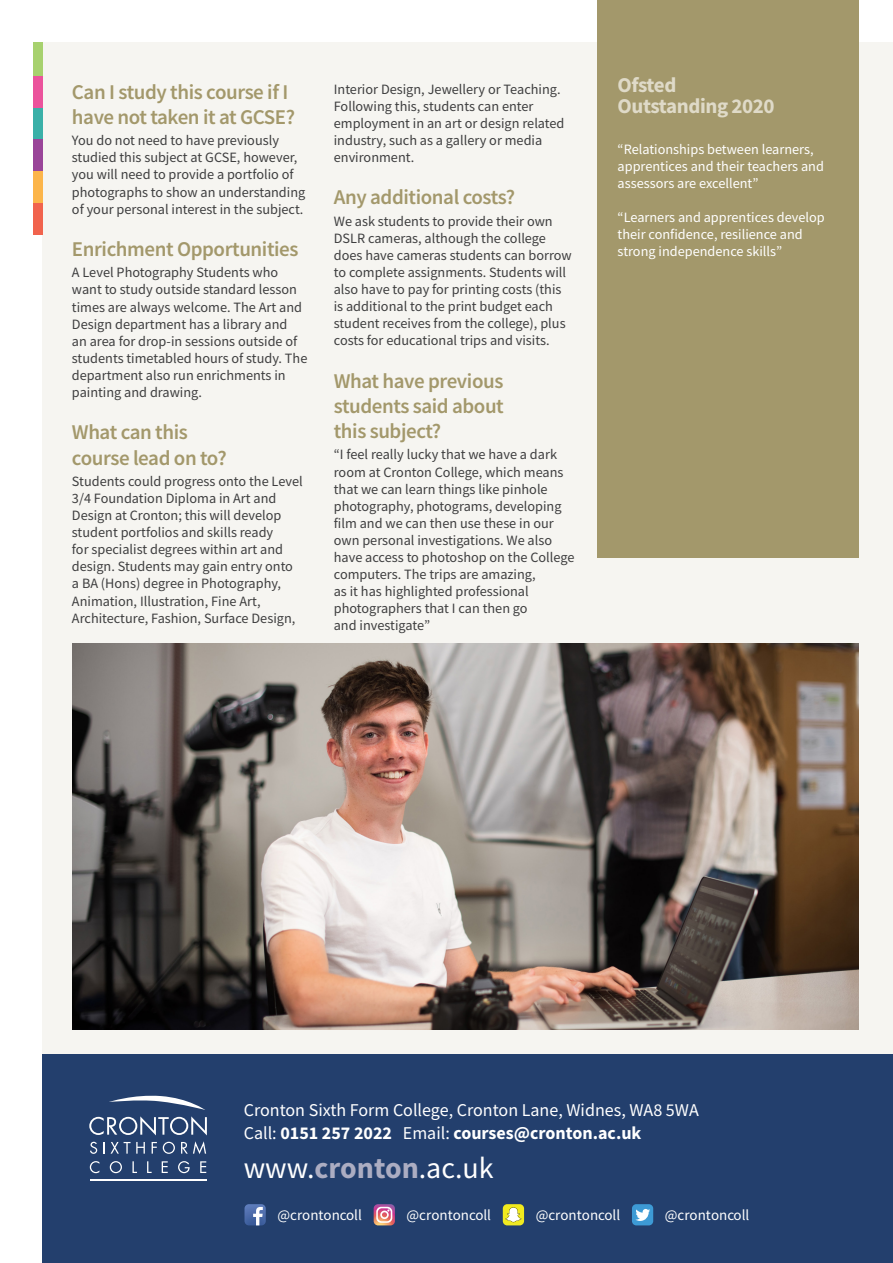
<style>
.page{position:relative;width:893px;height:1263px;background:#fff}
.page>*{position:absolute;margin:0;border:0;box-sizing:border-box;transform-origin:0 0}
.t1{font:30px "Source Sans Pro";color:#fff}
.t2{font:600 21px/25.2px "Source Sans Pro";letter-spacing:-.02em;color:#a3986b}
.t3{font:700 21px "Source Sans Pro";letter-spacing:-.02em;color:#dfdac8}
.t4{font:18px "Source Sans Pro";color:#fff}
.t5{font:700 18px "Source Sans Pro";color:#fff}
.t6{font:15px "Source Sans Pro";color:#fff}
.t7{font:14.25px/17.1px "Source Sans Pro";color:#3e3e3f}
.t8{font:14.25px/17.1px "Source Sans Pro";color:#fff}
.s1{font-weight:400}
.s2{font-weight:700;color:#acadc2}
</style>
<div class="page">
<div style="left:43px;top:43px;width:850px;height:1176px;background:#f6f5f1"></div>
<div style="left:43px;top:1054px;width:850px;height:209px;background:#233f6d"></div>
<div style="left:33px;top:202px;width:10px;height:33px;background:#f1634d"></div>
<div style="left:33px;top:171px;width:10px;height:31px;background:#fcb54a"></div>
<div style="left:33px;top:139px;width:10px;height:32px;background:#9a4599"></div>
<div style="left:33px;top:108px;width:10px;height:31px;background:#3ab0a8"></div>
<div style="left:33px;top:76px;width:10px;height:32px;background:#eb539c"></div>
<div style="left:33px;top:43px;width:10px;height:33px;background:#a7d16e"></div>
<svg style="left:89px;top:1116px;width:118px;height:19px"></svg>
<svg style="left:90px;top:1142px;width:7px;height:12px"></svg>
<svg style="left:103px;top:1142px;width:2px;height:11px"></svg>
<svg style="left:111px;top:1142px;width:34px;height:11px"></svg>
<svg style="left:152px;top:1142px;width:5px;height:11px"></svg>
<svg style="left:163px;top:1142px;width:12px;height:12px"></svg>
<svg style="left:181px;top:1141px;width:25px;height:13px"></svg>
<svg style="left:90px;top:1161px;width:9px;height:12px"></svg>
<svg style="left:110px;top:1161px;width:12px;height:12px"></svg>
<svg style="left:132px;top:1161px;width:5px;height:12px"></svg>
<svg style="left:147px;top:1161px;width:5px;height:12px"></svg>
<svg style="left:162px;top:1161px;width:6px;height:12px"></svg>
<svg style="left:178px;top:1161px;width:12px;height:12px"></svg>
<svg style="left:200px;top:1161px;width:6px;height:12px"></svg>
<hr style="left:90px;top:1179px;width:116px;height:2px;background:#fff">
<svg style="left:109px;top:1096px;width:96px;height:14px"></svg>
<svg style="left:244px;top:1204px;width:22px;height:21px"></svg>
<svg style="left:374px;top:1204px;width:21px;height:21px"></svg>
<svg style="left:503px;top:1204px;width:21px;height:21px"></svg>
<div style="left:632px;top:1204px;width:21px;height:21px;background:#3d9ad5;border-radius:4px"></div>
<svg style="left:635px;top:1209px;width:15px;height:12px"></svg>
<div style="left:597px;top:0;width:262px;height:557px;background:#a3986b"></div>
<img style="left:72px;top:643px;width:787px;height:386px">
<p class="t2" style="left:72px;top:79px;width:225px">Can I study this course if I have not taken it at GCSE?</p>
<p class="t7" style="left:72px;top:132px;width:235px">You do not need to have previously studied this subject at GCSE, however, you will need to provide a portfolio of photographs to show an understanding of your personal interest in the subject.</p>
<p class="t2" style="left:72px;top:236px;width:228px">Enrichment Opportunities</p>
<p class="t7" style="left:72px;top:264px;width:237px">A Level Photography Students who want to study outside standard lesson times are always welcome. The Art and Design department has a library and<br>an area for drop-in sessions outside of students timetabled hours of study. The department also run enrichments in painting and drawing.</p>
<p class="t2" style="left:72px;top:419px;width:156px">What can this course lead on to?</p>
<p class="t7" style="left:72px;top:472px;width:232px">Students could progress onto the Level 3/4 Foundation Diploma in Art and Design at Cronton; this will develop student portfolios and skills ready<br>for specialist degrees within art and design. Students may gain entry onto a BA (Hons) degree in Photography, Animation, Illustration, Fine Art, Architecture, Fashion, Surface Design,</p>
<p class="t7" style="left:334px;top:80px;width:232px">Interior Design, Jewellery or Teaching.<br>Following this, students can enter employment in an art or design related industry, such as a gallery or media environment.</p>
<p class="t2" style="left:334px;top:185px;width:183px">Any additional costs?</p>
<p class="t7" style="left:334px;top:212px;width:239px">We ask students to provide their own DSLR cameras, although the college does have cameras students can borrow to complete assignments. Students will also have to pay for printing costs (this is additional to the print budget each student receives from the college), plus costs for educational trips and visits.</p>
<p class="t2" style="left:334px;top:368px;width:172px;text-align:justify">What have previous students said about this subject?</p>
<p class="t7" style="left:334px;top:446px;width:242px">“I feel really lucky that we have a dark room at Cronton College, which means that we can learn things like pinhole photography, photograms, developing film and we can then use these in our own personal investigations. We also have access to photoshop on the College computers. The trips are amazing,<br>as it has highlighted professional photographers that I can then go</p>
<p class="t7" style="left:334px;top:617px;width:98px">and investigate”</p>
<p class="t3" style="left:618px;top:71px;width:60px">Ofsted</p>
<p class="t3" style="left:618px;top:92px;width:159px">Outstanding 2020</p>
<p class="t8" style="left:618px;top:140px;width:208px">“Relationships between learners, apprentices and their teachers and assessors are excellent”</p>
<p class="t8" style="left:618px;top:209px;width:209px">“Learners and apprentices develop their confidence, resilience and strong independence skills”</p>
<p class="t4" style="left:244px;top:1099px;width:457px">Cronton Sixth Form College, Cronton Lane, Widnes, WA8 5WA</p>
<p class="t5" style="left:244px;top:1121px;width:399px"><span class="s1">Call:</span> 0151 257 2022 <span class="s1">Email:</span> courses@cronton.ac.uk</p>
<p class="t1" style="left:244px;top:1149px;width:251px">www.<span class="s2">cronton</span>.ac.uk</p>
<p class="t6" style="left:277px;top:1206px;width:86px">@crontoncoll</p>
<p class="t6" style="left:407px;top:1206px;width:86px">@crontoncoll</p>
<p class="t6" style="left:536px;top:1206px;width:86px">@crontoncoll</p>
<p class="t6" style="left:665px;top:1206px;width:86px">@crontoncoll</p>
</div>
